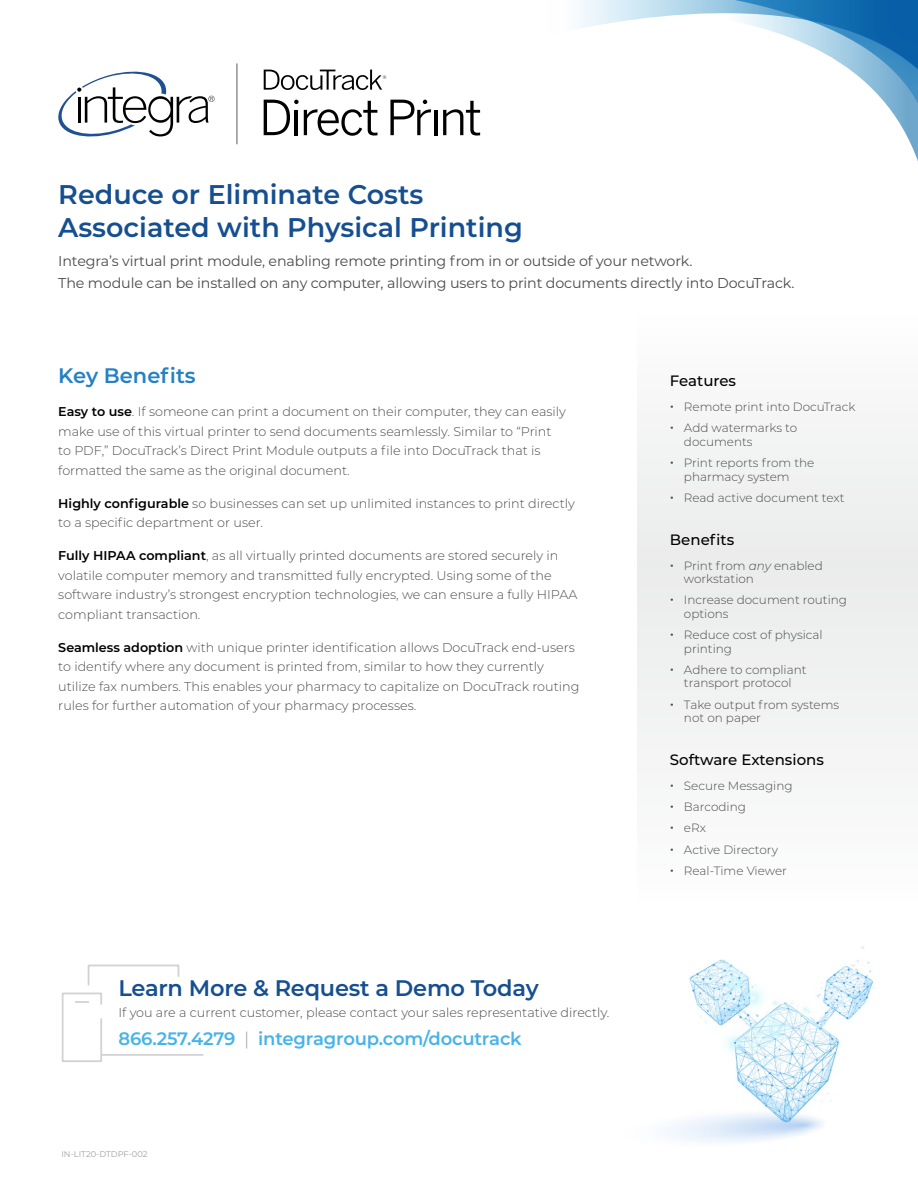
<style>
.page{position:relative;width:918px;height:1188px;background:#fff}
.page>*{position:absolute;margin:0;border:0;box-sizing:border-box;transform-origin:0 0}
.t1{font:600 27px/33px "Montserrat";color:#164f90}
.t2{font:600 22.5px "Montserrat";letter-spacing:-.01em;color:#164f90}
.t3{font:600 21px "Montserrat";color:#2481c4}
.t4{font:600 18px "Montserrat";letter-spacing:-.01em;color:#46b3ea}
.t5{font:500 15px "Montserrat";color:#000}
.t6{font:14.25px/22.5px "Montserrat";letter-spacing:-.01em;color:#4b4b4b}
.t7{font:300 12.75px/19.5px "Montserrat";color:#4b4b4b}
.t8{font:300 12px/21.3px "Montserrat";color:#4b4b4b}
.t9{font:8.25px "Montserrat";color:#9ea0a3}
.s1{font-weight:600;color:#000}
.s2{font-weight:300;color:#9ea0a3}
.s3{font-style:italic}
</style>
<div class="page">
<img style="left:667px;top:946px;width:208px;height:196px">
<hr style="left:434px;top:110px;width:3px;height:25px;background:#000">
<svg style="left:443px;top:101px;width:37px;height:35px"></svg>
<svg style="left:264px;top:100px;width:113px;height:36px"></svg>
<svg style="left:264px;top:70px;width:122px;height:20px"></svg>
<hr style="left:236px;top:63px;width:1px;height:81px;background:#4b4c4c">
<svg style="left:58px;top:71px;width:157px;height:66px"></svg>
<svg style="left:390px;top:100px;width:41px;height:35px"></svg>
<svg style="left:61px;top:964px;width:143px;height:98px"></svg>
<svg style="left:849px;top:69px;width:69px;height:72px"></svg>
<svg style="left:578px;top:0;width:340px;height:69px"></svg>
<div style="left:638px;top:314px;width:280px;height:618px;background:#f4f4f4"></div>
<h1 class="t1" style="left:58px;top:176px;width:466px">Reduce or Eliminate Costs<br>Associated with Physical Printing</h1>
<p class="t6" style="left:58px;top:249px;width:738px">Integra’s virtual print module, enabling remote printing from in or outside of your network.<br>The module can be installed on any computer, allowing users to print documents directly into DocuTrack.</p>
<h3 class="t3" style="left:58px;top:361px;width:139px">Key Benefits</h3>
<p class="t7" style="left:58px;top:402px;width:509px"><span class="s1">Easy to use</span>. If someone can print a document on their computer, they can easily make use of this virtual printer to send documents seamlessly. Similar to “Print to PDF,” DocuTrack’s Direct Print Module outputs a file into DocuTrack that is formatted the same as the original document.</p>
<p class="t7" style="left:58px;top:493px;width:518px"><span class="s1">Highly configurable</span> so businesses can set up unlimited instances to print directly to a specific department or user.</p>
<p class="t7" style="left:58px;top:546px;width:521px"><span class="s1">Fully HIPAA compliant</span>, as all virtually printed documents are stored securely in volatile computer memory and transmitted fully encrypted. Using some of the software industry’s strongest encryption technologies, we can ensure a fully HIPAA compliant transaction.</p>
<p class="t7" style="left:58px;top:637px;width:523px"><span class="s1">Seamless adoption</span> with unique printer identification allows DocuTrack end-users to identify where any document is printed from, similar to how they currently utilize fax numbers. This enables your pharmacy to capitalize on DocuTrack routing rules for further automation of your pharmacy processes.</p>
<h2 class="t2" style="left:118px;top:973px;width:422px">Learn More &amp; Request a Demo Today</h2>
<p class="t7" style="left:118px;top:1003px;width:492px">If you are a current customer, please contact your sales representative directly.</p>
<h3 class="t4" style="left:118px;top:1026px;width:405px">866.257.4279 <span class="s2">|</span> integragroup.com/docutrack</h3>
<p class="t9" style="left:62px;top:1148px;width:88px">IN-LIT20-DTDPF-002</p>
<p class="t5" style="left:670px;top:371px;width:68px">Features</p>
<p class="t8" style="left:684px;top:396px;width:173px">Remote print into DocuTrack<br>Add watermarks to</p>
<p class="t8" style="left:684px;top:431px;width:132px">documents<br>Print reports from the</p>
<p class="t8" style="left:684px;top:465px;width:162px">pharmacy system<br>Read active document text</p>
<p class="t5" style="left:670px;top:529px;width:66px">Benefits</p>
<p class="t8" style="left:684px;top:558px;width:140px;line-height:13.5px">Print from <span class="s3">any</span> enabled workstation</p>
<p class="t8" style="left:684px;top:593px;width:165px;line-height:13.5px">Increase document routing options</p>
<p class="t8" style="left:684px;top:628px;width:140px;line-height:13.5px">Reduce cost of physical printing</p>
<p class="t8" style="left:684px;top:662px;width:124px;line-height:13.5px">Adhere to compliant transport protocol</p>
<p class="t8" style="left:684px;top:697px;width:157px;line-height:13.5px">Take output from systems not on paper</p>
<p class="t5" style="left:670px;top:749px;width:156px">Software Extensions</p>
<p class="t8" style="left:684px;top:775px;width:110px">Secure Messaging<br>Barcoding<br>eRx<br>Active Directory<br>Real-Time Viewer</p>
</div>
